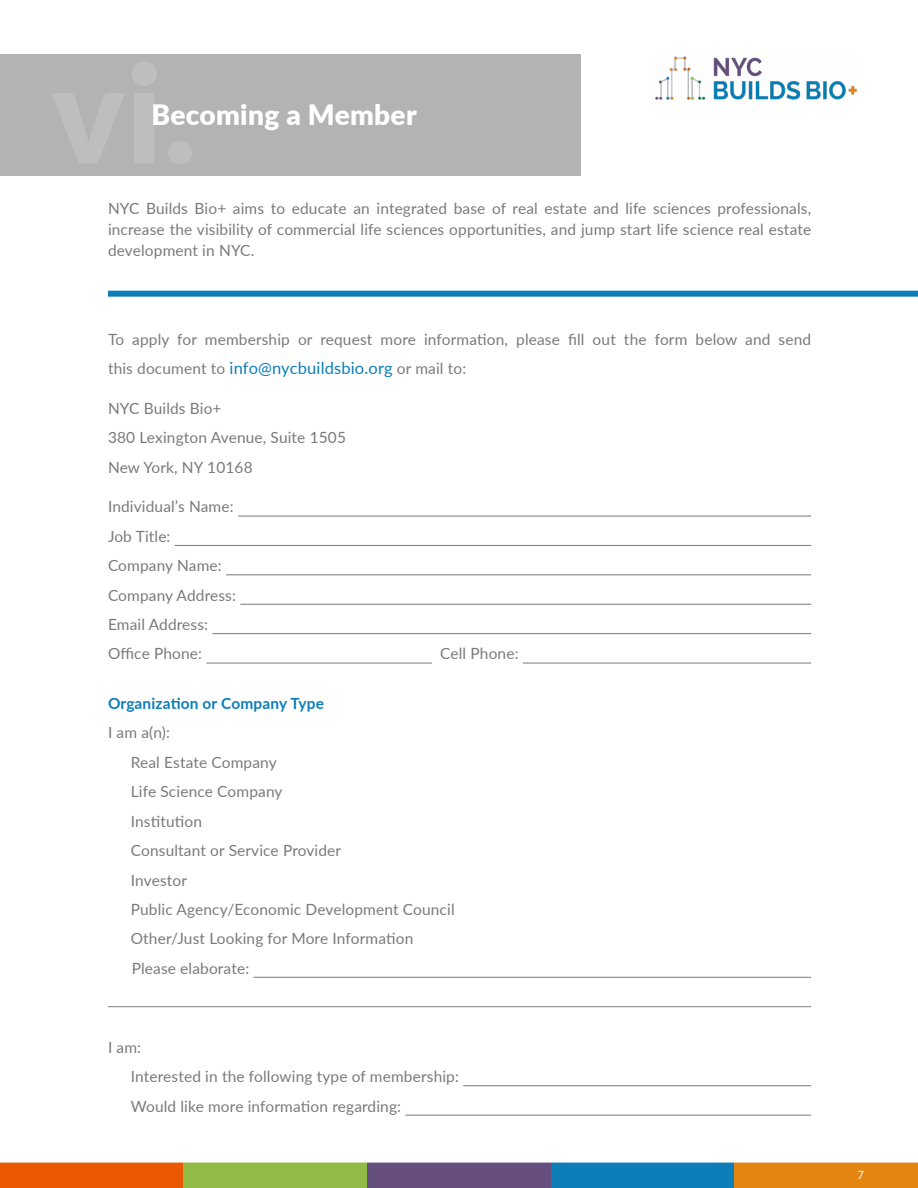
<style>
.page{position:relative;width:918px;height:1188px;background:#fff}
.page>*{position:absolute;margin:0;border:0;box-sizing:border-box;transform-origin:0 0}
.t1{font:900 28.05px "Lato";letter-spacing:.01em;color:#fff}
.t2{font:15.45px/29.4px "Lato";letter-spacing:.01em;color:#7a7a7a}
.t3{font:700 15.45px "Lato";letter-spacing:.01em;color:#0d7eb7}
.t4{font:11.25px "Lato";color:#fff}
.s1{font-size:16.5px;color:#0d7eb7}
</style>
<div class="page">
<div style="left:0;top:54px;width:580px;height:121px;background:#b3b3b3"></div>
<hr style="left:238px;top:516px;width:573px;height:1px;background:#7a7a7a">
<hr style="left:175px;top:545px;width:636px;height:1px;background:#7a7a7a">
<hr style="left:226px;top:575px;width:585px;height:1px;background:#7a7a7a">
<hr style="left:240px;top:604px;width:571px;height:1px;background:#7a7a7a">
<hr style="left:212px;top:633px;width:599px;height:1px;background:#7a7a7a">
<hr style="left:206px;top:663px;width:226px;height:1px;background:#7a7a7a">
<hr style="left:523px;top:663px;width:288px;height:1px;background:#7a7a7a">
<hr style="left:253px;top:977px;width:558px;height:1px;background:#7a7a7a">
<hr style="left:108px;top:1006px;width:703px;height:1px;background:#7a7a7a">
<hr style="left:463px;top:1085px;width:348px;height:1px;background:#7a7a7a">
<hr style="left:405px;top:1115px;width:406px;height:1px;background:#7a7a7a">
<div style="left:111px;top:291px;width:807px;height:6px;background:#0d7eb7"></div>
<div style="left:0;top:1161px;width:184px;height:27px;background:#ea5901"></div>
<div style="left:184px;top:1161px;width:183px;height:27px;background:#92bb45"></div>
<div style="left:367px;top:1161px;width:184px;height:27px;background:#664e7e"></div>
<div style="left:551px;top:1161px;width:183px;height:27px;background:#0d7eb7"></div>
<div style="left:734px;top:1161px;width:184px;height:27px;background:#e68410"></div>
<hr style="left:0;top:1160px;width:918px;height:3px;background:#fff">
<img style="left:655px;top:56px;width:202px;height:44px">
<h1 class="t1" style="left:152px;top:93px;width:267px">Becoming a Member</h1>
<p class="t2" style="left:108px;top:197px;width:705px;line-height:21px;text-align:justify">NYC Builds Bio+ aims to educate an integrated base of real estate and life sciences professionals, increase the visibility of commercial life sciences opportunities, and jump start life science real estate development in NYC.</p>
<p class="t2" style="left:108px;top:324px;width:705px">To apply for membership or request more information, please fill out the form below and send this document to <span class="s1">info@nycbuildsbio.org</span> or mail to:</p>
<p class="t2" style="left:108px;top:393px;width:240px">NYC Builds Bio+<br>380 Lexington Avenue, Suite 1505<br>New York, NY 10168</p>
<p class="t2" style="left:108px;top:491px;width:130px">Individual’s Name:<br>Job Title:<br>Company Name:<br>Company Address:<br>Email Address:<br>Office Phone:</p>
<p class="t2" style="left:440px;top:638px;width:80px">Cell Phone:</p>
<p class="t3" style="left:108px;top:692px;width:217px">Organization or Company Type</p>
<p class="t2" style="left:131px;top:718px;width:325px;text-indent:-23px">I am a(n):<br>Real Estate Company<br>Life Science Company<br>Institution<br>Consultant or Service Provider<br>Investor<br>Public Agency/Economic Development Council<br>Other/Just Looking for More Information<br>Please elaborate:</p>
<p class="t2" style="left:131px;top:1032px;width:330px;text-indent:-23px">I am:<br>Interested in the following type of membership:<br>Would like more information regarding:</p>
<p class="t4" style="left:857px;top:1167px;width:8px">7</p>
</div>
